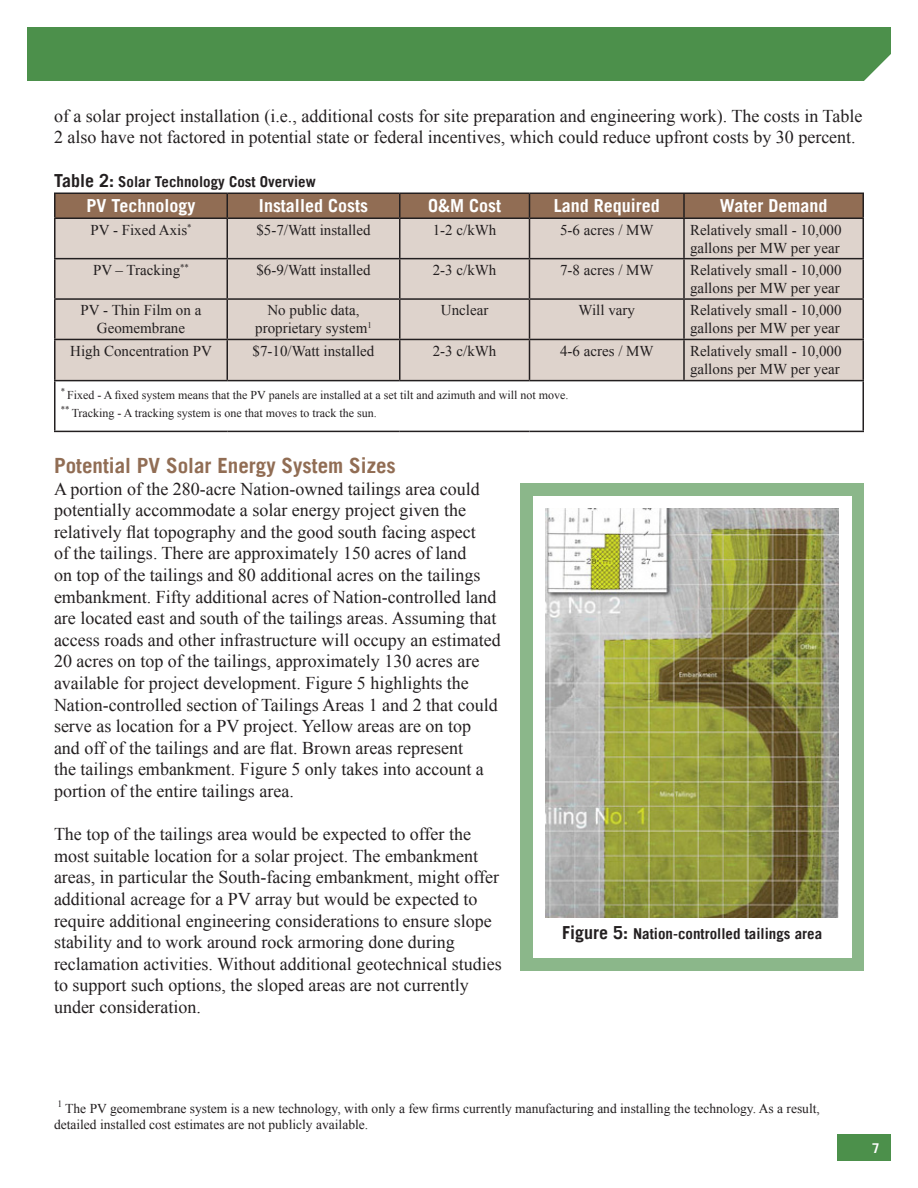
<style>
.page{position:relative;width:918px;height:1188px;background:#fff}
.page>*{position:absolute;margin:0;border:0;box-sizing:border-box;transform-origin:0 0}
.t1{font:700 21px "Trade Gothic LT";color:#916d54}
.t2{font:18px/21.6px "Times New Roman";color:#231f20}
.t3{font:700 18px "Trade Gothic LT";color:#fff}
.t4{font:15px/18px "Times New Roman";color:#231f20}
.t5{font:700 15px "Trade Gothic LT";color:#231f20}
.t6{font:13.5px/16.2px "Times New Roman";color:#231f20}
.t7{font:700 13.5px "Trade Gothic LT";color:#fff}
.t8{font:12px "Times New Roman";color:#231f20}
.s1{font-size:18px}
</style>
<div class="page">
<div style="left:27px;top:27px;width:864px;height:54px;background:#4c904b"></div>
<div style="left:837px;top:1134px;width:54px;height:27px;background:#4c904b"></div>
<svg style="left:864px;top:54px;width:27px;height:27px"></svg>
<div style="left:56px;top:219px;width:806px;height:39px;background:#ded3cc"></div>
<div style="left:56px;top:259px;width:806px;height:121px;background:#ded3cc"></div>
<hr style="left:54px;top:193px;width:173px;height:1px;background:#231f20">
<hr style="left:54px;top:194px;width:2px;height:24px;background:#231f20">
<svg style="left:55px;top:193px;width:807px;height:25px;background:#8a6850"></svg>
<hr style="left:684px;top:193px;width:180px;height:1px;background:#231f20">
<hr style="left:683px;top:194px;width:2px;height:24px;background:#231f20">
<hr style="left:862px;top:194px;width:2px;height:24px;background:#231f20">
<hr style="left:54px;top:218px;width:173px;height:1px;background:#231f20">
<hr style="left:54px;top:219px;width:2px;height:39px;background:#231f20">
<hr style="left:227px;top:218px;width:173px;height:1px;background:#231f20">
<hr style="left:226px;top:219px;width:2px;height:39px;background:#231f20">
<hr style="left:400px;top:218px;width:130px;height:1px;background:#231f20">
<hr style="left:399px;top:219px;width:1px;height:39px;background:#231f20">
<hr style="left:530px;top:218px;width:154px;height:1px;background:#231f20">
<hr style="left:529px;top:219px;width:1px;height:39px;background:#231f20">
<hr style="left:684px;top:218px;width:180px;height:1px;background:#231f20">
<hr style="left:683px;top:219px;width:2px;height:39px;background:#231f20">
<hr style="left:862px;top:219px;width:2px;height:39px;background:#231f20">
<hr style="left:54px;top:258px;width:173px;height:1px;background:#231f20">
<hr style="left:54px;top:259px;width:2px;height:39px;background:#231f20">
<hr style="left:227px;top:258px;width:173px;height:1px;background:#231f20">
<hr style="left:226px;top:259px;width:2px;height:39px;background:#231f20">
<hr style="left:400px;top:258px;width:130px;height:1px;background:#231f20">
<hr style="left:399px;top:259px;width:1px;height:39px;background:#231f20">
<hr style="left:530px;top:258px;width:154px;height:1px;background:#231f20">
<hr style="left:529px;top:259px;width:1px;height:39px;background:#231f20">
<hr style="left:684px;top:258px;width:180px;height:1px;background:#231f20">
<hr style="left:683px;top:259px;width:2px;height:39px;background:#231f20">
<hr style="left:862px;top:259px;width:2px;height:39px;background:#231f20">
<hr style="left:54px;top:298px;width:173px;height:2px;background:#231f20">
<hr style="left:54px;top:300px;width:2px;height:39px;background:#231f20">
<hr style="left:227px;top:298px;width:173px;height:2px;background:#231f20">
<hr style="left:226px;top:300px;width:2px;height:39px;background:#231f20">
<hr style="left:400px;top:298px;width:130px;height:2px;background:#231f20">
<hr style="left:399px;top:300px;width:1px;height:39px;background:#231f20">
<hr style="left:530px;top:298px;width:154px;height:2px;background:#231f20">
<hr style="left:529px;top:300px;width:1px;height:39px;background:#231f20">
<hr style="left:684px;top:298px;width:180px;height:2px;background:#231f20">
<hr style="left:683px;top:300px;width:2px;height:39px;background:#231f20">
<hr style="left:862px;top:300px;width:2px;height:39px;background:#231f20">
<hr style="left:54px;top:339px;width:173px;height:1px;background:#231f20">
<hr style="left:54px;top:340px;width:2px;height:40px;background:#231f20">
<hr style="left:227px;top:339px;width:173px;height:1px;background:#231f20">
<hr style="left:226px;top:340px;width:2px;height:40px;background:#231f20">
<hr style="left:400px;top:339px;width:130px;height:1px;background:#231f20">
<hr style="left:399px;top:340px;width:1px;height:40px;background:#231f20">
<hr style="left:530px;top:339px;width:154px;height:1px;background:#231f20">
<hr style="left:529px;top:340px;width:1px;height:40px;background:#231f20">
<hr style="left:684px;top:339px;width:180px;height:1px;background:#231f20">
<hr style="left:683px;top:340px;width:2px;height:40px;background:#231f20">
<hr style="left:862px;top:340px;width:2px;height:40px;background:#231f20">
<hr style="left:54px;top:380px;width:173px;height:1px;background:#231f20">
<hr style="left:54px;top:381px;width:2px;height:50px;background:#231f20">
<hr style="left:227px;top:380px;width:173px;height:1px;background:#231f20">
<hr style="left:400px;top:380px;width:130px;height:1px;background:#231f20">
<hr style="left:530px;top:380px;width:154px;height:1px;background:#231f20">
<hr style="left:684px;top:380px;width:180px;height:1px;background:#231f20">
<hr style="left:862px;top:381px;width:2px;height:50px;background:#231f20">
<hr style="left:54px;top:431px;width:173px;height:1px;background:#231f20">
<hr style="left:227px;top:431px;width:173px;height:1px;background:#231f20">
<hr style="left:400px;top:431px;width:130px;height:1px;background:#231f20">
<hr style="left:530px;top:431px;width:154px;height:1px;background:#231f20">
<hr style="left:684px;top:431px;width:180px;height:1px;background:#231f20">
<div style="left:520px;top:484px;width:344px;height:487px;background:#8bb78a"></div>
<div style="left:533px;top:497px;width:319px;height:461px;background:#fff"></div>
<img style="left:546px;top:509px;width:293px;height:409px">
<p class="t2" style="left:54px;top:105px;width:810px">of a solar project installation (i.e., additional costs for site preparation and engineering work). The costs in Table<br>2 also have not factored in potential state or federal incentives, which could reduce upfront costs by 30 percent.</p>
<p class="t5" style="left:54px;top:172px;width:263px"><span class="s1">Table 2:</span> Solar Technology Cost Overview</p>
<p class="t3" style="left:86px;top:195px;width:111px">PV Technology</p>
<p class="t3" style="left:259px;top:195px;width:111px">Installed Costs</p>
<p class="t3" style="left:428px;top:195px;width:75px">O&amp;M Cost</p>
<p class="t3" style="left:554px;top:195px;width:108px">Land Required</p>
<p class="t3" style="left:720px;top:195px;width:109px">Water Demand</p>
<p class="t4" style="left:90px;top:220px;width:103px">PV - Fixed Axis<sup>*</sup></p>
<p class="t4" style="left:256px;top:220px;width:116px">$5-7/Watt installed</p>
<p class="t4" style="left:433px;top:220px;width:65px">1-2 c/kWh</p>
<p class="t4" style="left:560px;top:220px;width:95px">5-6 acres / MW</p>
<p class="t4" style="left:690px;top:220px;width:153px">Relatively small - 10,000 gallons per MW per year</p>
<p class="t4" style="left:93px;top:261px;width:97px">PV – Tracking<sup>**</sup></p>
<p class="t4" style="left:256px;top:261px;width:116px">$6-9/Watt installed</p>
<p class="t4" style="left:433px;top:261px;width:65px">2-3 c/kWh</p>
<p class="t4" style="left:560px;top:261px;width:95px">7-8 acres / MW</p>
<p class="t4" style="left:690px;top:261px;width:153px">Relatively small - 10,000 gallons per MW per year</p>
<p class="t4" style="left:81px;top:301px;width:122px;text-align:center">PV - Thin Film on a<br>Geomembrane</p>
<p class="t4" style="left:255px;top:301px;width:118px;text-align:center">No public data, proprietary system<sup>1</sup></p>
<p class="t4" style="left:441px;top:301px;width:49px">Unclear</p>
<p class="t4" style="left:579px;top:301px;width:58px">Will vary</p>
<p class="t4" style="left:690px;top:301px;width:153px">Relatively small - 10,000 gallons per MW per year</p>
<p class="t4" style="left:70px;top:342px;width:143px">High Concentration PV</p>
<p class="t4" style="left:253px;top:342px;width:123px">$7-10/Watt installed</p>
<p class="t4" style="left:433px;top:342px;width:65px">2-3 c/kWh</p>
<p class="t4" style="left:560px;top:342px;width:95px">4-6 acres / MW</p>
<p class="t4" style="left:690px;top:342px;width:153px">Relatively small - 10,000 gallons per MW per year</p>
<p class="t8" style="left:61px;top:387px;width:509px"><sup>*</sup> Fixed - A fixed system means that the PV panels are installed at a set tilt and azimuth and will not move.</p>
<p class="t8" style="left:61px;top:405px;width:318px"><sup>**</sup> Tracking - A tracking system is one that moves to track the sun.</p>
<p class="t1" style="left:54px;top:453px;width:343px">Potential PV Solar Energy System Sizes</p>
<p class="t2" style="left:54px;top:477px;width:448px">A portion of the 280-acre Nation-owned tailings area could potentially accommodate a solar energy project given the relatively flat topography and the good south facing aspect<br>of the tailings. There are approximately 150 acres of land<br>on top of the tailings and 80 additional acres on the tailings embankment. Fifty additional acres of Nation-controlled land are located east and south of the tailings areas. Assuming that access roads and other infrastructure will occupy an estimated 20 acres on top of the tailings, approximately 130 acres are available for project development. Figure 5 highlights the Nation-controlled section of Tailings Areas 1 and 2 that could serve as location for a PV project. Yellow areas are on top and off of the tailings and are flat. Brown areas represent<br>the tailings embankment. Figure 5 only takes into account a portion of the entire tailings area.</p>
<p class="t2" style="left:54px;top:823px;width:449px">The top of the tailings area would be expected to offer the most suitable location for a solar project. The embankment areas, in particular the South-facing embankment, might offer additional acreage for a PV array but would be expected to require additional engineering considerations to ensure slope stability and to work around rock armoring done during reclamation activities. Without additional geotechnical studies to support such options, the sloped areas are not currently under consideration.</p>
<p class="t5" style="left:562px;top:925px;width:262px"><span class="s1">Figure 5:</span> Nation-controlled tailings area</p>
<p class="t6" style="left:54px;top:1100px;width:767px"><sup>1</sup> The PV geomembrane system is a new technology, with only a few firms currently manufacturing and installing the technology. As a result, detailed installed cost estimates are not publicly available.</p>
<p class="t7" style="left:872px;top:1139px;width:9px">7</p>
</div>
